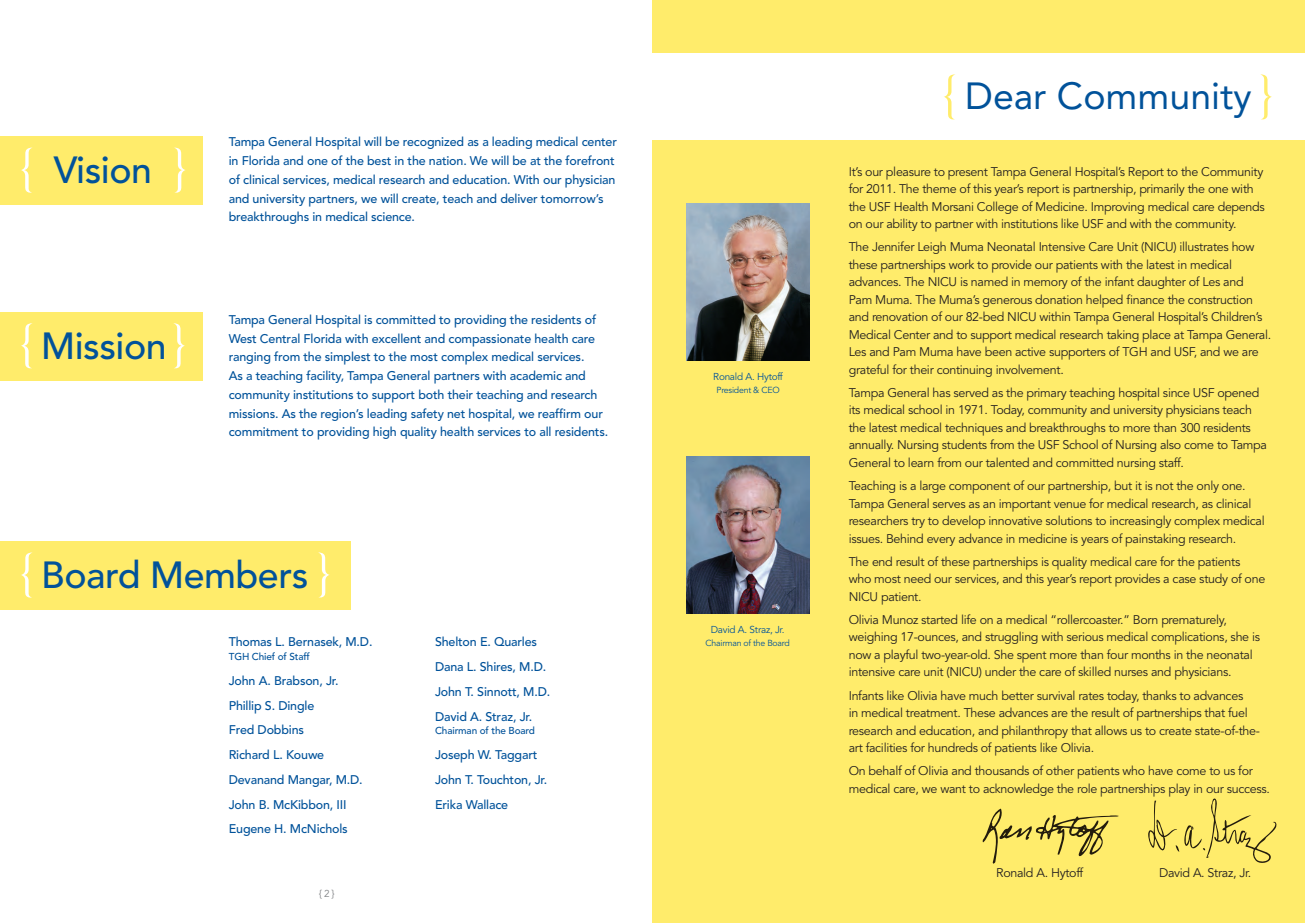
<style>
.page{position:relative;width:1305px;height:923px;background:#fff}
.page>*{position:absolute;margin:0;border:0;box-sizing:border-box;transform-origin:0 0}
.t1{font:500 37.5px "Avenir";letter-spacing:-.015em;color:#01529a}
.t2{font:37.5px "Avenir";color:#01529a}
.t3{font:12.5px/17.5px "Avenir";letter-spacing:-.025em;color:#231f20}
.t4{font:500 12.5px/24.8px "Avenir";letter-spacing:-.015em;color:#01529a}
.t5{font:500 10px "Avenir";letter-spacing:-.015em;color:#01529a}
.t6{font:10px "Avenir";letter-spacing:-.025em;color:#01529a}
.t7{font:10px "Avenir";color:#808285}
.t8{font:8.75px "Avenir";letter-spacing:-.025em;color:#01529a}
</style>
<div class="page">
<div style="left:0;top:137px;width:202px;height:68px;background:#ffec6b"></div>
<div style="left:0;top:312px;width:202px;height:68px;background:#ffec6b"></div>
<div style="left:0;top:541px;width:350px;height:68px;background:#ffec6b"></div>
<svg style="left:21px;top:148px;width:11px;height:45px"></svg>
<svg style="left:21px;top:323px;width:12px;height:45px"></svg>
<svg style="left:21px;top:552px;width:12px;height:45px"></svg>
<svg style="left:174px;top:148px;width:12px;height:45px"></svg>
<svg style="left:173px;top:323px;width:12px;height:45px"></svg>
<svg style="left:318px;top:552px;width:12px;height:45px"></svg>
<div style="left:652px;top:0;width:653px;height:922px;background:#ffec6b"></div>
<div style="left:652px;top:53px;width:653px;height:87px;background:#fff"></div>
<svg style="left:1148px;top:798px;width:128px;height:64px"></svg>
<svg style="left:983px;top:808px;width:136px;height:55px"></svg>
<svg style="left:944px;top:74px;width:11px;height:45px"></svg>
<svg style="left:1260px;top:74px;width:12px;height:45px"></svg>
<img style="left:686px;top:203px;width:124px;height:157px">
<img style="left:686px;top:456px;width:124px;height:157px">
<h1 class="t1" style="left:54px;top:149px;width:100px">Vision</h1>
<h1 class="t1" style="left:41px;top:324px;width:127px">Mission</h1>
<p class="t4" style="left:229px;top:133px;width:390px;line-height:18.8px">Tampa General Hospital will be recognized as a leading medical center in Florida and one of the best in the nation. We will be at the forefront of clinical services, medical research and education. With our physician and university partners, we will create, teach and deliver tomorrow’s breakthroughs in medical science.</p>
<p class="t4" style="left:229px;top:310px;width:381px;line-height:18.8px">Tampa General Hospital is committed to providing the residents of West Central Florida with excellent and compassionate health care ranging from the simplest to the most complex medical services.<br>As a teaching facility, Tampa General partners with academic and community institutions to support both their teaching and research missions. As the region’s leading safety net hospital, we reaffirm our commitment to providing high quality health services to all residents.</p>
<h1 class="t1" style="left:41px;top:553px;width:269px">Board Members</h1>
<p class="t4" style="left:229px;top:630px;width:145px">Thomas L. Bernasek, M.D.</p>
<p class="t5" style="left:229px;top:651px;width:83px">TGH Chief of Staff</p>
<p class="t4" style="left:229px;top:668px;width:136px">John A. Brabson, Jr.<br>Phillip S. Dingle<br>Fred Dobbins<br>Richard L. Kouwe<br>Devanand Mangar, M.D.<br>John B. McKibbon, III<br>Eugene H. McNichols ♦</p>
<p class="t7" style="left:319px;top:887px;width:17px">{ 2 }</p>
<p class="t4" style="left:435px;top:630px;width:117px">Shelton E. Quarles<br>Dana L. Shires, M.D.<br>John T. Sinnott, M.D.<br>David A. Straz, Jr. ♦</p>
<p class="t5" style="left:435px;top:725px;width:102px">Chairman of the Board</p>
<p class="t4" style="left:435px;top:742px;width:114px">Joseph W. Taggart ♦<br>John T. Touchton, Jr.<br>Erika Wallace</p>
<p class="t6" style="left:713px;top:371px;width:71px">Ronald A. Hytoff</p>
<p class="t8" style="left:717px;top:385px;width:65px">President &amp; CEO</p>
<p class="t6" style="left:711px;top:624px;width:75px">David A. Straz, Jr.</p>
<p class="t8" style="left:706px;top:637px;width:86px">Chairman of the Board</p>
<h1 class="t2" style="left:965px;top:74px;width:288px">Dear Community</h1>
<p class="t3" style="left:849px;top:163px;width:418px">It’s our pleasure to present Tampa General Hospital’s Report to the Community for 2011. The theme of this year’s report is partnership, primarily the one with the USF Health Morsani College of Medicine. Improving medical care depends on our ability to partner with institutions like USF and with the community.</p>
<p class="t3" style="left:849px;top:238px;width:424px">The Jennifer Leigh Muma Neonatal Intensive Care Unit (NICU) illustrates how these partnerships work to provide our patients with the latest in medical advances. The NICU is named in memory of the infant daughter of Les and<br>Pam Muma. The Muma’s generous donation helped finance the construction and renovation of our 82-bed NICU within Tampa General Hospital’s Children’s Medical Center and to support medical research taking place at Tampa General.<br>Les and Pam Muma have been active supporters of TGH and USF, and we are grateful for their continuing involvement.</p>
<p class="t3" style="left:849px;top:384px;width:420px">Tampa General has served as the primary teaching hospital since USF opened its medical school in 1971. Today, community and university physicians teach the latest medical techniques and breakthroughs to more than 300 residents annually. Nursing students from the USF School of Nursing also come to Tampa General to learn from our talented and committed nursing staff.</p>
<p class="t3" style="left:849px;top:477px;width:418px">Teaching is a large component of our partnership, but it is not the only one.<br>Tampa General serves as an important venue for medical research, as clinical researchers try to develop innovative solutions to increasingly complex medical issues. Behind every advance in medicine is years of painstaking research.</p>
<p class="t3" style="left:849px;top:553px;width:418px">The end result of these partnerships is quality medical care for the patients who most need our services, and this year’s report provides a case study of one<br>NICU patient.</p>
<p class="t3" style="left:849px;top:611px;width:413px">Olivia Munoz started life on a medical “rollercoaster.” Born prematurely, weighing 17-ounces, and struggling with serious medical complications, she is now a playful two-year-old. She spent more than four months in the neonatal intensive care unit (NICU) under the care of skilled nurses and physicians.</p>
<p class="t3" style="left:849px;top:686px;width:413px">Infants like Olivia have much better survival rates today, thanks to advances<br>in medical treatment. These advances are the result of partnerships that fuel research and education, and philanthropy that allows us to create state-of-the&shy;art facilities for hundreds of patients like Olivia.</p>
<p class="t3" style="left:849px;top:762px;width:423px">On behalf of Olivia and thousands of other patients who have come to us for medical care, we want to acknowledge the role partnerships play in our success.</p>
<p class="t3" style="left:996px;top:864px;width:88px">Ronald A. Hytoff</p>
<p class="t3" style="left:1159px;top:864px;width:94px">David A. Straz, Jr.</p>
</div>
